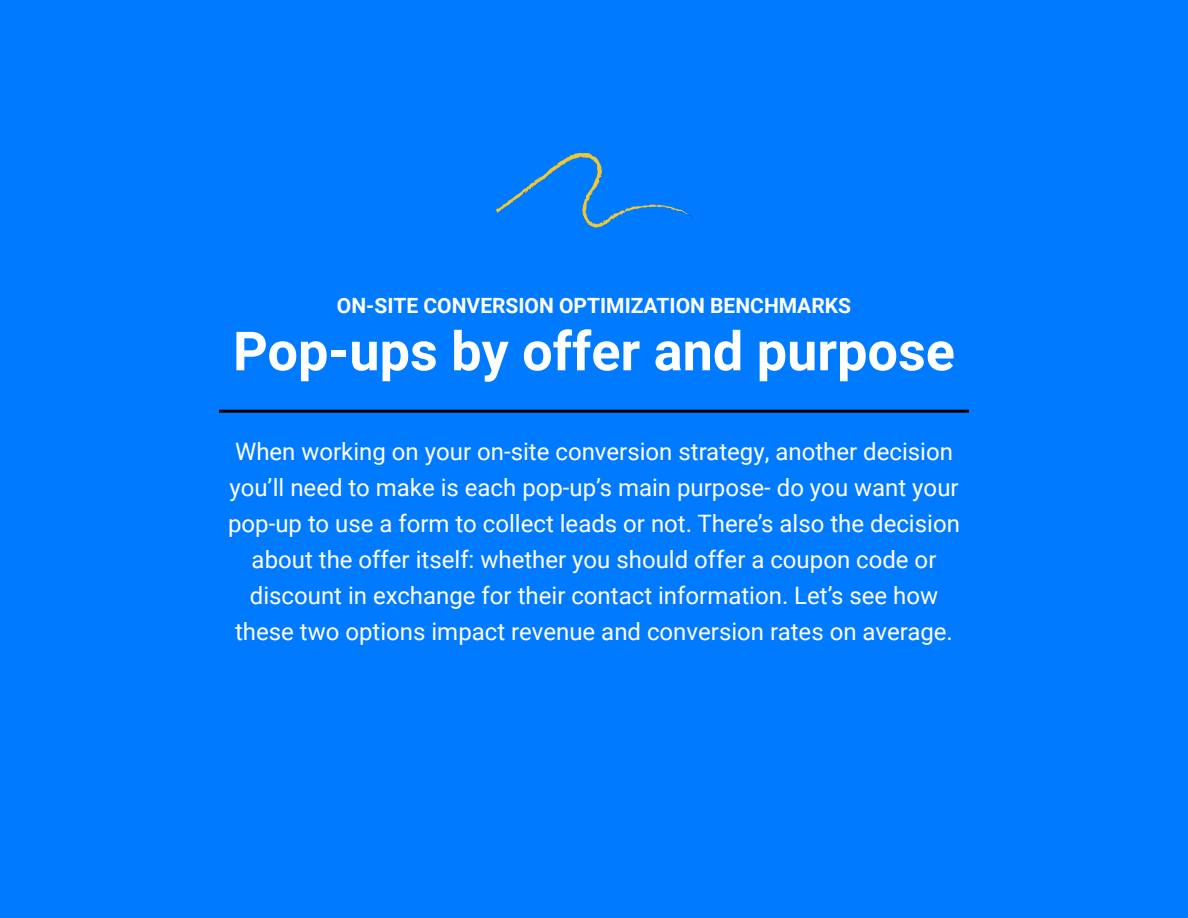
<style>
.page{position:relative;width:1188px;height:918px;background:#007aff}
.page>*{position:absolute;margin:0;border:0;box-sizing:border-box;transform-origin:0 0}
.t1{font:700 54px "Roboto";color:#fff}
.t2{font:24px/36px "Roboto";color:#fff;text-align:center}
.t3{font:700 21px "Roboto";color:#fff}
</style>
<div class="page">
<hr style="left:219px;top:410px;width:750px;height:3px;background:#000">
<svg style="left:496px;top:152px;width:196px;height:76px;background:#0d7ef2"></svg>
<p class="t3" style="left:337px;top:291px;width:516px">ON-SITE CONVERSION OPTIMIZATION BENCHMARKS</p>
<h1 class="t1" style="left:233px;top:313px;width:723px">Pop-ups by offer and purpose</h1>
<p class="t2" style="left:228px;top:433px;width:733px">When working on your on-site conversion strategy, another decision you’ll need to make is each pop-up’s main purpose- do you want your pop-up to use a form to collect leads or not. There’s also the decision about the offer itself: whether you should offer a coupon code or discount in exchange for their contact information. Let’s see how these two options impact revenue and conversion rates on average.</p>
</div>
